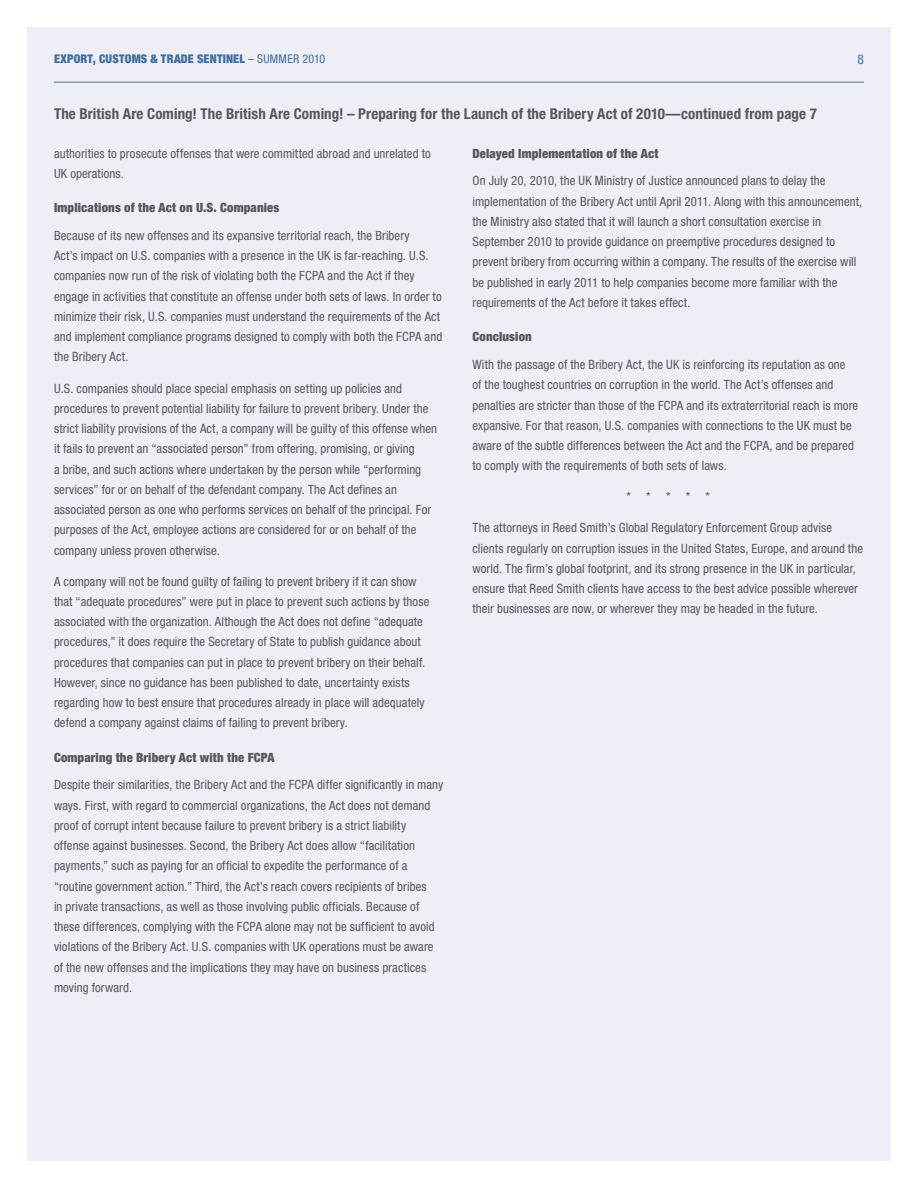
<style>
.page{position:relative;width:918px;height:1188px;background:#fff}
.page>*{position:absolute;margin:0;border:0;box-sizing:border-box;transform-origin:0 0}
.page_subheads{font:700 condensed 15px "Helvetica Neue LT Std";letter-spacing:.005em;color:#57585a}
.t1{font:condensed 13.5px "Helvetica Neue LT Std";color:#416e9f}
.body{font:condensed 12.75px/20.2px "Helvetica Neue LT Std";letter-spacing:.005em;color:#57585a}
.subhead{font:900 condensed 12.75px "Helvetica Neue LT Std";letter-spacing:.01em;color:#57585a}
.t2{font:900 condensed 12px "Helvetica Neue LT Std";letter-spacing:.015em;color:#416e9f}
.s1{font-weight:400}
</style>
<div class="page">
<div style="left:27px;top:27px;width:864px;height:1134px;background:#eeeff6"></div>
<hr style="left:54px;top:82px;width:810px;height:1px;background:#416e9f">
<p class="t2" style="left:54px;top:51px;width:273px">EXPORT, CUSTOMS &amp; TRADE SENTINEL <span class="s1">– SUMMER 2010</span></p>
<p class="t1" style="left:858px;top:51px;width:8px">8</p>
<p class="page_subheads" style="left:54px;top:104px;width:764px">The British Are Coming! The British Are Coming! – Preparing for the Launch of the Bribery Act of 2010—continued from page 7</p>
<p class="body" style="left:54px;top:143px;width:378px">authorities to prosecute offenses that were committed abroad and unrelated to<br>UK operations.</p>
<p class="subhead" style="left:54px;top:200px;width:227px">Implications of the Act on U.S. Companies</p>
<p class="body" style="left:54px;top:225px;width:390px">Because of its new offenses and its expansive territorial reach, the Bribery<br>Act’s impact on U.S. companies with a presence in the UK is far-reaching. U.S. companies now run of the risk of violating both the FCPA and the Act if they engage in activities that constitute an offense under both sets of laws. In order to minimize their risk, U.S. companies must understand the requirements of the Act and implement compliance programs designed to comply with both the FCPA and the Bribery Act.</p>
<p class="body" style="left:54px;top:378px;width:385px">U.S. companies should place special emphasis on setting up policies and procedures to prevent potential liability for failure to prevent bribery. Under the strict liability provisions of the Act, a company will be guilty of this offense when it fails to prevent an “associated person” from offering, promising, or giving<br>a bribe, and such actions where undertaken by the person while “performing services” for or on behalf of the defendant company. The Act defines an associated person as one who performs services on behalf of the principal. For purposes of the Act, employee actions are considered for or on behalf of the company unless proven otherwise.</p>
<p class="body" style="left:54px;top:571px;width:377px">A company will not be found guilty of failing to prevent bribery if it can show that “adequate procedures” were put in place to prevent such actions by those associated with the organization. Although the Act does not define “adequate procedures,” it does require the Secretary of State to publish guidance about procedures that companies can put in place to prevent bribery on their behalf.<br>However, since no guidance has been published to date, uncertainty exists regarding how to best ensure that procedures already in place will adequately defend a company against claims of failing to prevent bribery.</p>
<p class="subhead" style="left:54px;top:749px;width:222px">Comparing the Bribery Act with the FCPA</p>
<p class="body" style="left:54px;top:775px;width:391px">Despite their similarities, the Bribery Act and the FCPA differ significantly in many ways. First, with regard to commercial organizations, the Act does not demand proof of corrupt intent because failure to prevent bribery is a strict liability offense against businesses. Second, the Bribery Act does allow “facilitation payments,” such as paying for an official to expedite the performance of a “routine government action.” Third, the Act’s reach covers recipients of bribes<br>in private transactions, as well as those involving public officials. Because of these differences, complying with the FCPA alone may not be sufficient to avoid violations of the Bribery Act. U.S. companies with UK operations must be aware of the new offenses and the implications they may have on business practices moving forward.</p>
<p class="subhead" style="left:472px;top:145px;width:188px">Delayed Implementation of the Act</p>
<p class="body" style="left:472px;top:171px;width:391px">On July 20, 2010, the UK Ministry of Justice announced plans to delay the implementation of the Bribery Act until April 2011. Along with this announcement, the Ministry also stated that it will launch a short consultation exercise in September 2010 to provide guidance on preemptive procedures designed to prevent bribery from occurring within a company. The results of the exercise will be published in early 2011 to help companies become more familiar with the requirements of the Act before it takes effect.</p>
<p class="subhead" style="left:472px;top:329px;width:61px">Conclusion</p>
<p class="body" style="left:472px;top:354px;width:387px">With the passage of the Bribery Act, the UK is reinforcing its reputation as one<br>of the toughest countries on corruption in the world. The Act’s offenses and penalties are stricter than those of the FCPA and its extraterritorial reach is more expansive. For that reason, U.S. companies with connections to the UK must be aware of the subtle differences between the Act and the FCPA, and be prepared to comply with the requirements of both sets of laws.</p>
<p class="body" style="left:626px;top:487px;width:85px">* * * * *</p>
<p class="body" style="left:472px;top:518px;width:392px">The attorneys in Reed Smith’s Global Regulatory Enforcement Group advise clients regularly on corruption issues in the United States, Europe, and around the world. The firm’s global footprint, and its strong presence in the UK in particular, ensure that Reed Smith clients have access to the best advice possible wherever their businesses are now, or wherever they may be headed in the future.</p>
</div>
